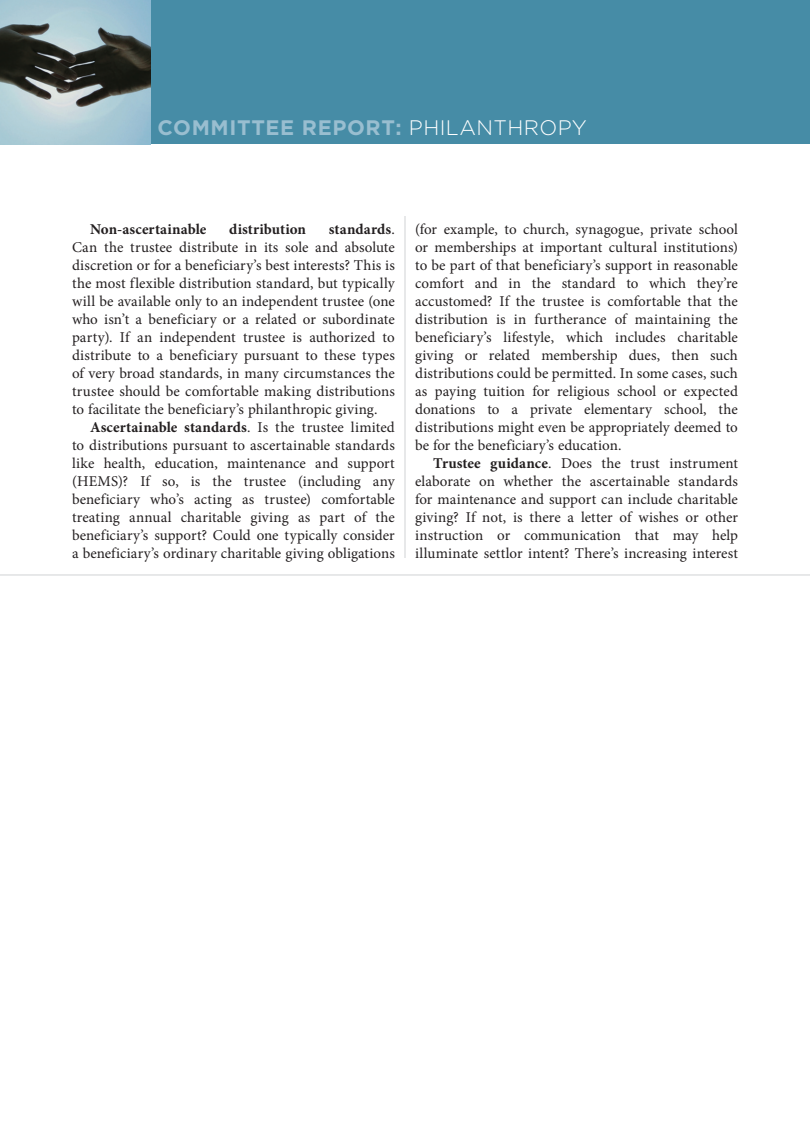
<style>
.page{position:relative;width:810px;height:1134px;background:#fff}
.page>*{position:absolute;margin:0;border:0;box-sizing:border-box;transform-origin:0 0}
.t1{font:700 21px "Gotham";letter-spacing:.03em;color:#99bed0}
.BODY{font:15px/18px "Minion Pro";letter-spacing:.005em;color:#231f20;text-align:justify}
.BODY-2{font:700 15px "Minion Pro";letter-spacing:.005em;color:#231f20}
.s1{font-weight:300;color:#fff}
.s2{font-weight:700}
</style>
<div class="page">
<div style="left:0;top:0;width:810px;height:144px;background:#468ca6"></div>
<img style="left:0;top:0;width:150px;height:144px">
<hr style="left:405px;top:216px;width:1px;height:342px;background:#d1d2d4">
<hr style="left:0;top:575px;width:810px;height:1px;background:#d1d2d4">
<h1 class="t1" style="left:158px;top:114px;width:431px">COMMITTEE REPORT: <span class="s1">PHILANTHROPY</span></h1>
<p class="BODY" style="left:72px;top:220px;width:324px;text-indent:257px"><span class="s2">standards</span>.<br>Can the trustee distribute in its sole and absolute discretion or for a beneficiary’s best interests? This is the most flexible distribution standard, but typically will be available only to an independent trustee (one who isn’t a beneficiary or a related or subordinate party). If an independent trustee is authorized to distribute to a beneficiary pursuant to these types of very broad standards, in many circumstances the trustee should be comfortable making distributions to facilitate the beneficiary’s philanthropic giving.</p>
<p class="BODY" style="left:72px;top:418px;width:324px;text-indent:18px"><span class="s2">Ascertainable standards</span>. Is the trustee limited to distributions pursuant to ascertainable standards like health, education, maintenance and support (HEMS)? If so, is the trustee (including any beneficiary who’s acting as trustee) comfortable treating annual charitable giving as part of the beneficiary’s support? Could one typically consider a beneficiary’s ordinary charitable giving obligations</p>
<p class="BODY-2" style="left:90px;top:219px;width:118px">Non-ascertainable</p>
<p class="BODY-2" style="left:229px;top:219px;width:78px">distribution</p>
<p class="BODY" style="left:415px;top:220px;width:324px">(for example, to church, synagogue, private school or memberships at important cultural institutions) to be part of that beneficiary’s support in reasonable comfort and in the standard to which they’re accustomed? If the trustee is comfortable that the distribution is in furtherance of maintaining the beneficiary’s lifestyle, which includes charitable giving or related membership dues, then such distributions could be permitted. In some cases, such as paying tuition for religious school or expected donations to a private elementary school, the distributions might even be appropriately deemed to be for the beneficiary’s education.</p>
<p class="BODY" style="left:415px;top:454px;width:324px;text-indent:18px"><span class="s2">Trustee guidance</span>. Does the trust instrument elaborate on whether the ascertainable standards for maintenance and support can include charitable giving? If not, is there a letter of wishes or other instruction or communication that may help illuminate settlor intent? There’s increasing interest</p>
</div>
